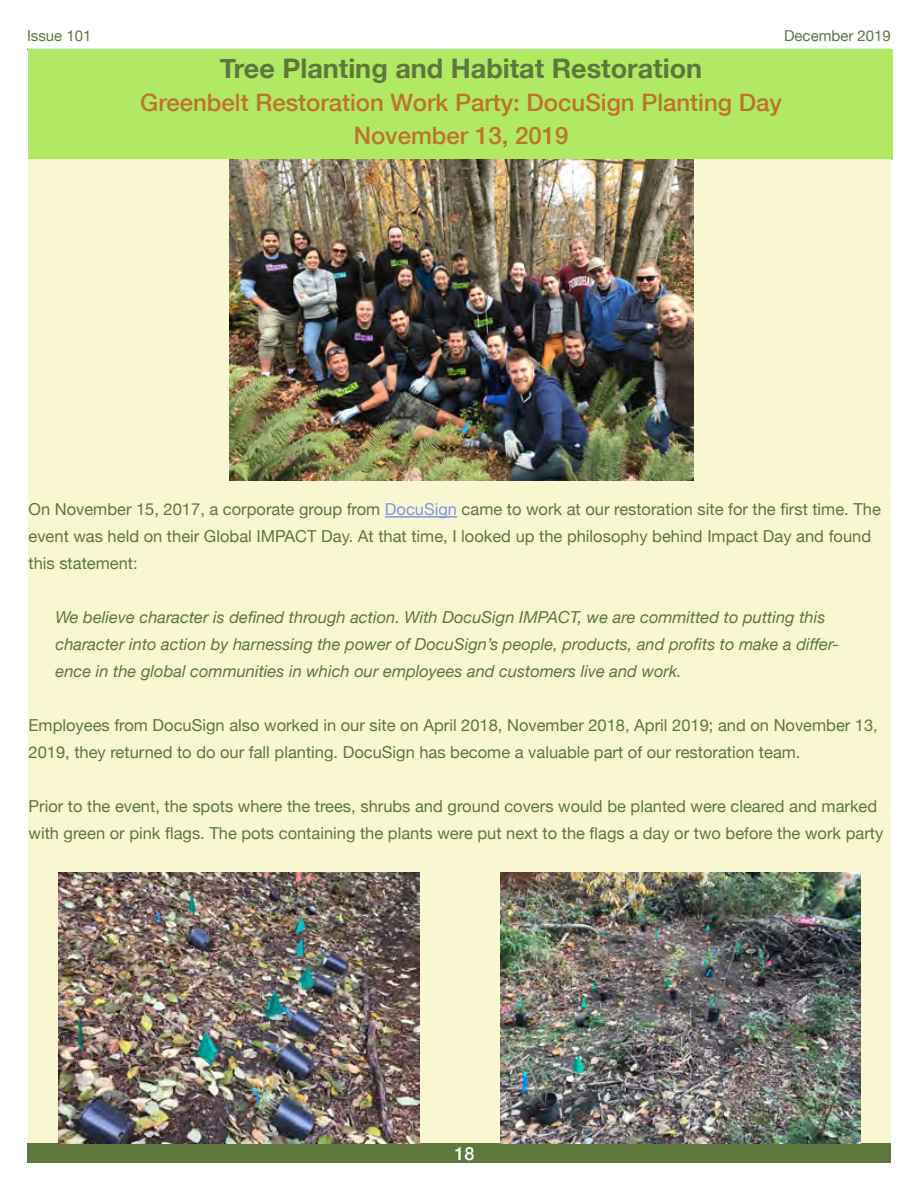
<style>
.page{position:relative;width:918px;height:1188px;background:#fff}
.page>*{position:absolute;margin:0;border:0;box-sizing:border-box;transform-origin:0 0}
.t1{font:700 27px "Helvetica Neue";color:#5e773d}
.t2{font:500 24px/33px "Helvetica Neue";color:#bc742a;text-align:center}
.t3{font:500 18px "Helvetica Neue";color:#fff}
.t4{font:16.5px/27px "Helvetica Neue";color:#5e773d}
.t5{font:italic 16.5px/27px "Helvetica Neue";color:#5e773d}
.t6{font:15px "Helvetica Neue";color:#5e773d}
.s1{color:#8096e8}
</style>
<div class="page">
<div style="left:27px;top:1143px;width:864px;height:19px;background:#5e773d"></div>
<hr style="left:27px;top:49px;width:864px;height:1px;background:#5e773d">
<div style="left:28px;top:49px;width:865px;height:111px;background:#b2e964"></div>
<div style="left:28px;top:160px;width:863px;height:983px;background:#f9f7d1"></div>
<hr style="left:385px;top:516px;width:72px;height:2px;background:#8096e8">
<img style="left:229px;top:160px;width:464px;height:320px">
<img style="left:59px;top:873px;width:360px;height:270px">
<img style="left:500px;top:873px;width:361px;height:270px">
<p class="t6" style="left:27px;top:25px;width:66px">Issue 101</p>
<p class="t6" style="left:784px;top:25px;width:108px">December 2019</p>
<h1 class="t1" style="left:220px;top:47px;width:484px">Tree Planting and Habitat Restoration</h1>
<h2 class="t2" style="left:140px;top:85px;width:643px">Greenbelt Restoration Work Party: DocuSign Planting Day<br>November 13, 2019</h2>
<p class="t4" style="left:29px;top:497px;width:854px">On November 15, 2017, a corporate group from <span class="s1">DocuSign</span> came to work at our restoration site for the first time. The event was held on their Global IMPACT Day. At that time, I looked up the philosophy behind Impact Day and found this statement:</p>
<p class="t5" style="left:56px;top:605px;width:785px">We believe character is defined through action. With DocuSign IMPACT, we are committed to putting this character into action by harnessing the power of DocuSign’s people, products, and profits to make a differ&shy;ence in the global communities in which our employees and customers live and work.</p>
<p class="t4" style="left:29px;top:713px;width:851px">Employees from DocuSign also worked in our site on April 2018, November 2018, April 2019; and on November 13,<br>2019, they returned to do our fall planting. DocuSign has become a valuable part of our restoration team.</p>
<p class="t4" style="left:29px;top:794px;width:856px">Prior to the event, the spots where the trees, shrubs and ground covers would be planted were cleared and marked with green or pink flags. The pots containing the plants were put next to the flags a day or two before the work party</p>
<p class="t3" style="left:454px;top:1139px;width:22px">18</p>
</div>
